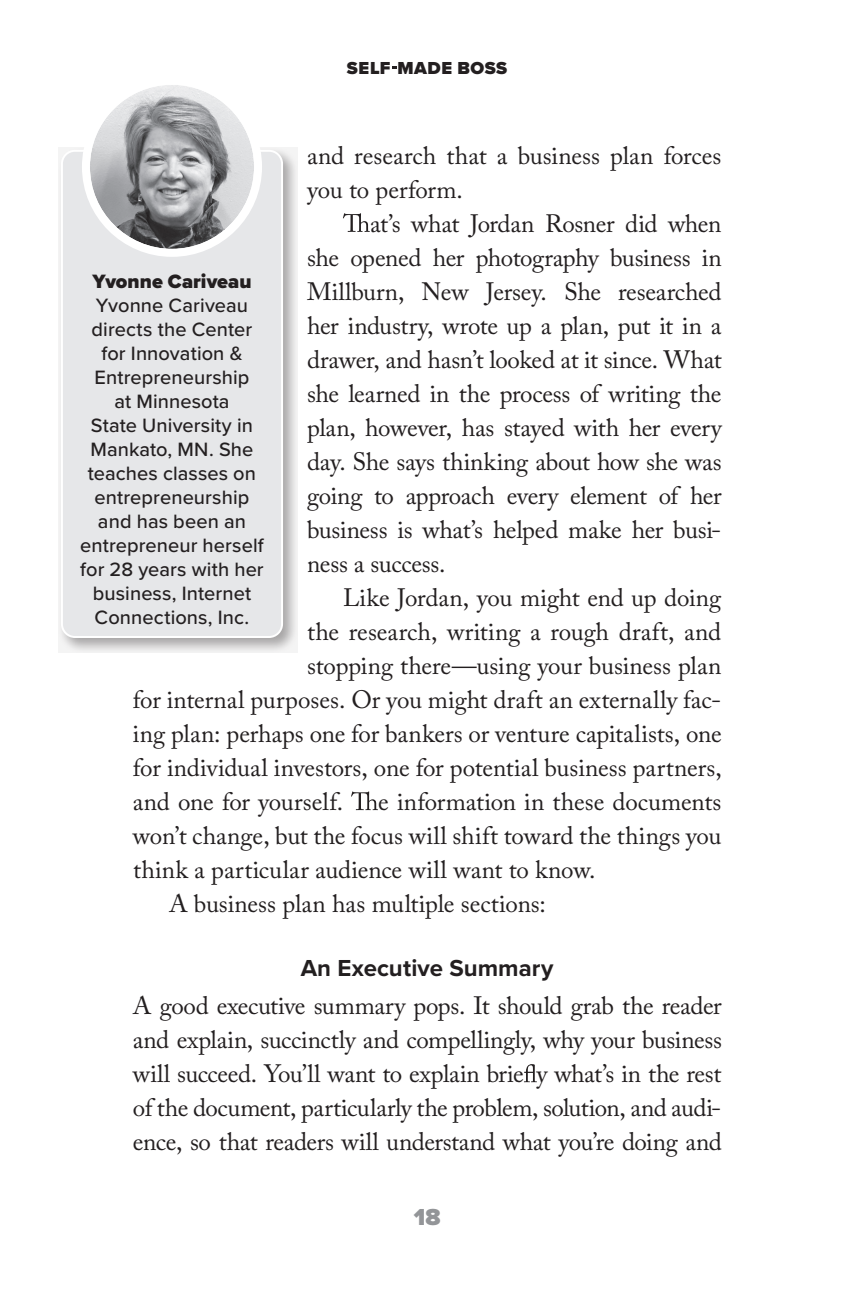
<style>
.page{position:relative;width:864px;height:1296px;background:#fff}
.page>*{position:absolute;margin:0;border:0;box-sizing:border-box;transform-origin:0 0}
.t1{font:25px/34px "Adobe Caslon Pro";letter-spacing:-.005em;color:#231f20;text-align:justify}
.t2{font:700 24px "Proxima Nova";letter-spacing:.005em;color:#231f20}
.t3{font:900 24px "Proxima Nova";color:#939598}
.t4{font:500 20px/24px "Proxima Nova";letter-spacing:.005em;color:#231f20;text-align:center}
.t5{font:900 20px "Proxima Nova";color:#231f20}
.t6{font:900 18px "Proxima Nova";letter-spacing:.03em;color:#231f20}
</style>
<div class="page">
<svg style="left:343px;top:213px;width:27px;height:19px"></svg>
<svg style="left:351px;top:791px;width:27px;height:19px"></svg>
<svg style="left:524px;top:1064px;width:13px;height:18px"></svg>
<svg style="left:58px;top:147px;width:239px;height:506px"></svg>
<div style="left:62px;top:151px;width:220px;height:486px;background:#e6e7e9;border-radius:13px"></div>
<div style="left:61px;top:150px;width:222px;height:488px;border:2px solid #fff;border-radius:13px"></div>
<div style="left:86px;top:81px;width:172px;height:172px;background:#fff;border-radius:50%"></div>
<img style="left:90px;top:85px;width:164px;height:164px;border-radius:82px">
<div style="left:82px;top:77px;width:180px;height:180px;border:8px solid #fff;border-radius:50%"></div>
<svg style="left:392px;top:66px;width:4px;height:3px"></svg>
<p class="t6" style="left:347px;top:55px;width:162px">SELF MADE BOSS</p>
<p class="t1" style="left:307px;top:138px;width:416px">and research that a business plan forces you to perform.</p>
<p class="t1" style="left:307px;top:206px;width:416px;text-indent:63px">at’s what Jordan Rosner did when she opened her photography business in Millburn, New Jersey. She researched her industry, wrote up a plan, put it in a drawer, and hasn’t looked at it since. What she learned in the process of writing the plan, however, has stayed with her every day. She says thinking about how she was going to approach every element of her business is what’s helped make her busi&shy;ness a success.</p>
<p class="t1" style="left:343px;top:580px;width:380px">Like Jordan, you might end up doing</p>
<p class="t1" style="left:307px;top:614px;width:415px">the research, writing a rough draft, and</p>
<p class="t1" style="left:307px;top:648px;width:416px">stopping there—using your business plan</p>
<p class="t1" style="left:133px;top:682px;width:589px">for internal purposes. Or you might draft an externally fac-</p>
<p class="t1" style="left:133px;top:716px;width:590px">ing plan: perhaps one for bankers or venture capitalists, one</p>
<p class="t1" style="left:133px;top:750px;width:590px">for individual investors, one for potential business partners,</p>
<p class="t1" style="left:133px;top:784px;width:212px">and one for yourself.</p>
<p class="t1" style="left:378px;top:784px;width:344px">e information in these documents</p>
<p class="t1" style="left:133px;top:818px;width:590px">won’t change, but the focus will shift toward the things you</p>
<p class="t1" style="left:133px;top:852px;width:464px">think a particular audience will want to know.</p>
<p class="t1" style="left:169px;top:886px;width:378px">A business plan has multiple sections:</p>
<p class="t5" style="left:92px;top:266px;width:160px">Yvonne Cariveau</p>
<p class="t4" style="left:80px;top:292px;width:185px">Yvonne Cariveau directs the Center for Innovation &amp;<br>Entrepreneurship<br>at Minnesota<br>State University in<br>Mankato, MN. She teaches classes on entrepreneurship and has been an entrepreneur herself for 28 years with her business, Internet<br>Connections, Inc.</p>
<p class="t2" style="left:301px;top:950px;width:254px">An Executive Summary</p>
<p class="t1" style="left:133px;top:988px;width:590px">A good executive summary pops. It should grab the reader and explain, succinctly and compellingly, why your business will succeed. You’ll want to explain brie y what’s in the rest of the document, particularly the problem, solution, and audi&shy;ence, so that readers will understand what you’re doing and</p>
<p class="t3" style="left:413px;top:1199px;width:28px">18</p>
</div>
